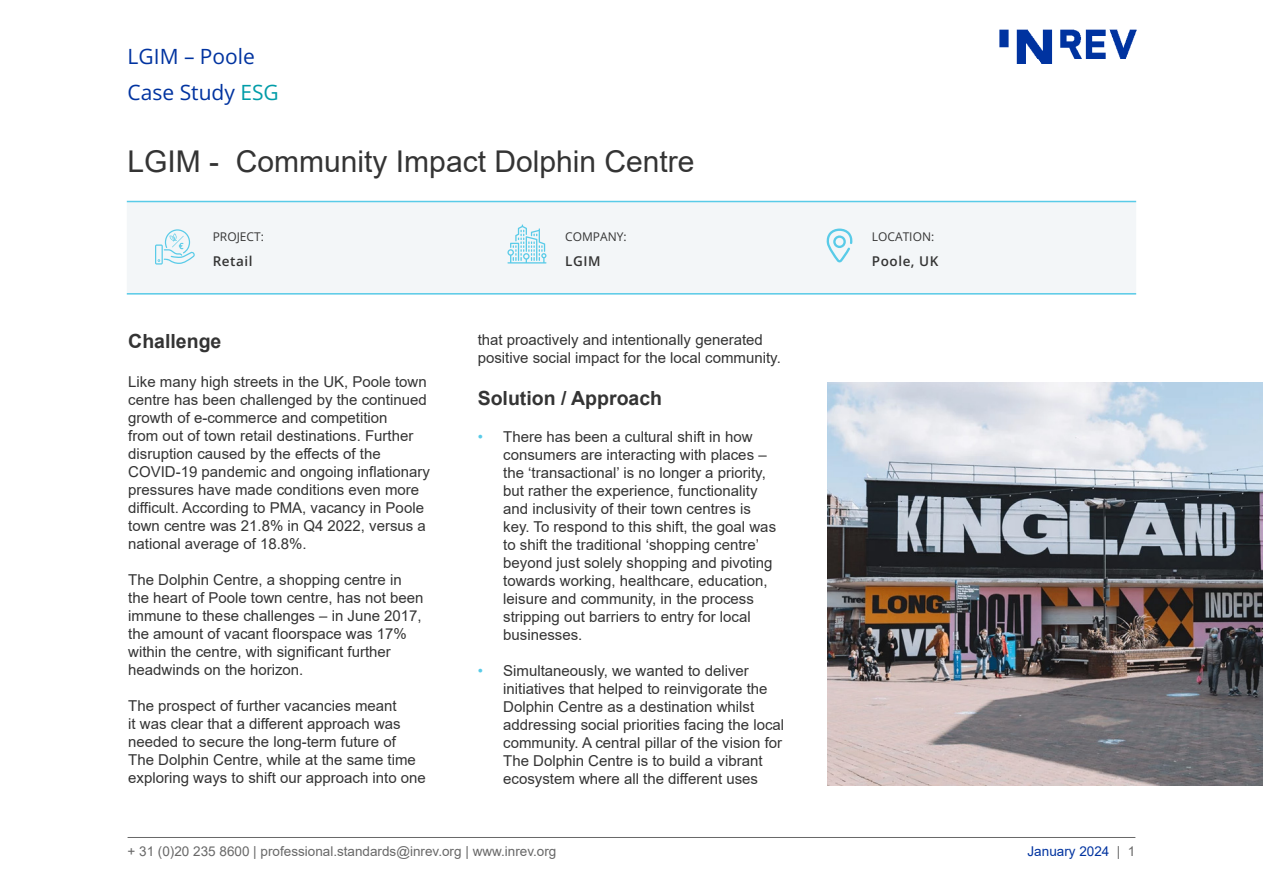
<style>
.page{position:relative;width:1263px;height:893px;background:#fff}
.page>*{position:absolute;margin:0;border:0;box-sizing:border-box;transform-origin:0 0}
.Headline_20_20{font:30px "Arial";color:#343434}
.Snapshot_department_14_18{font:21px/36px "Open Sans";color:#0033a0}
.Section_heading_13_14{font:700 19.5px "Arial";color:#343434}
.Section_heading_13_14-2{font:15px/18px "Arial";color:#343434}
.Body_text_10_12{font:15px/18px "Arial";color:#343434}
.Reference_text_9_12{font:13.5px "Arial";color:#686868}
.Body_text_10_12-2{font:600 13.5px "Open Sans";letter-spacing:.04em;color:#343434}
.Reference_text_9_12-2{font:13.5px "Arial";color:#0033a0}
.Body_text_10_12-3{font:12px "Open Sans";color:#343434}
.s1{color:#009ca8}
.s2{color:#59cbe8}
.s3{color:#686868}
</style>
<div class="page">
<hr style="left:128px;top:837px;width:1007px;height:1px;background:#686868">
<img style="left:999px;top:29px;width:138px;height:35px">
<img style="left:828px;top:382px;width:435px;height:403px">
<div style="left:127px;top:202px;width:1009px;height:93px;background:#f3f6f8;border:2px solid #f3f6f8"></div>
<svg style="left:507px;top:224px;width:39px;height:40px"></svg>
<svg style="left:155px;top:229px;width:40px;height:36px"></svg>
<svg style="left:826px;top:229px;width:27px;height:33px"></svg>
<hr style="left:127px;top:201px;width:1009px;height:1px;background:#59cbe8">
<hr style="left:127px;top:293px;width:1009px;height:2px;background:#59cbe8">
<p class="Snapshot_department_14_18" style="left:128px;top:38px;width:153px">LGIM – Poole<br>Case Study <span class="s1">ESG</span></p>
<p class="Headline_20_20" style="left:128px;top:141px;width:568px">LGIM - Community Impact Dolphin Centre</p>
<p class="Body_text_10_12-3" style="left:213px;top:229px;width:53px">PROJECT:</p>
<p class="Body_text_10_12-3" style="left:565px;top:228px;width:63px">COMPANY:</p>
<p class="Body_text_10_12-2" style="left:213px;top:252px;width:41px">Retail</p>
<p class="Body_text_10_12-2" style="left:565px;top:251px;width:37px">LGIM</p>
<p class="Section_heading_13_14" style="left:128px;top:327px;width:95px">Challenge</p>
<p class="Section_heading_13_14-2" style="left:128px;top:373px;width:303px">Like many high streets in the UK, Poole town centre has been challenged by the continued growth of e-commerce and competition<br>from out of town retail destinations. Further disruption caused by the effects of the COVID-19 pandemic and ongoing inflationary pressures have made conditions even more difficult. According to PMA, vacancy in Poole town centre was 21.8% in Q4 2022, versus a national average of 18.8%.</p>
<p class="Section_heading_13_14-2" style="left:128px;top:571px;width:297px">The Dolphin Centre, a shopping centre in the heart of Poole town centre, has not been immune to these challenges – in June 2017, the amount of vacant floorspace was 17% within the centre, with significant further headwinds on the horizon.</p>
<p class="Section_heading_13_14-2" style="left:128px;top:697px;width:299px">The prospect of further vacancies meant<br>it was clear that a different approach was needed to secure the long-term future of<br>The Dolphin Centre, while at the same time exploring ways to shift our approach into one</p>
<p class="Section_heading_13_14-2" style="left:478px;top:330px;width:305px">that proactively and intentionally generated positive social impact for the local community.</p>
<p class="Section_heading_13_14" style="left:478px;top:384px;width:186px">Solution / Approach</p>
<p class="Body_text_10_12" style="left:503px;top:427px;width:274px;text-indent:-26px"><span class="s2">•</span> There has been a cultural shift in how consumers are interacting with places – the ‘transactional’ is no longer a priority, but rather the experience, functionality and inclusivity of their town centres is key. To respond to this shift, the goal was to shift the traditional ‘shopping centre’ beyond just solely shopping and pivoting towards working, healthcare, education, leisure and community, in the process stripping out barriers to entry for local businesses.</p>
<p class="Body_text_10_12" style="left:503px;top:661px;width:282px;text-indent:-26px"><span class="s2">•</span> Simultaneously, we wanted to deliver initiatives that helped to reinvigorate the Dolphin Centre as a destination whilst addressing social priorities facing the local community. A central pillar of the vision for The Dolphin Centre is to build a vibrant ecosystem where all the different uses</p>
<p class="Body_text_10_12-3" style="left:872px;top:228px;width:64px">LOCATION:</p>
<p class="Body_text_10_12-2" style="left:872px;top:252px;width:68px">Poole, UK</p>
<p class="Reference_text_9_12" style="left:128px;top:842px;width:430px">+ 31 (0)20 235 8600 | professional.standards@inrev.org | www.inrev.org</p>
<p class="Reference_text_9_12-2" style="left:1027px;top:842px;width:109px">January 2024 <span class="s3">| 1</span></p>
</div>
